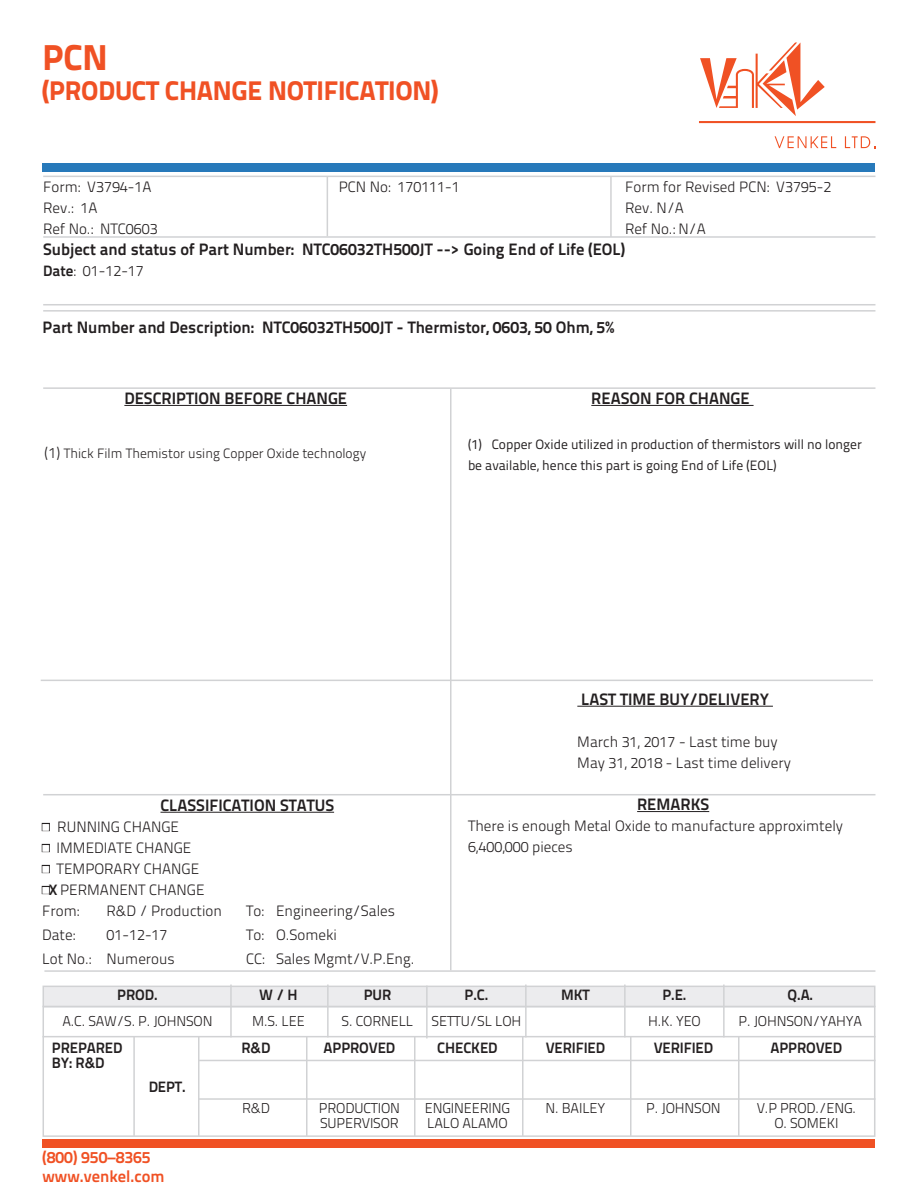
<style>
.page{position:relative;width:918px;height:1188px;background:#fff}
.page>*{position:absolute;margin:0;border:0;box-sizing:border-box;transform-origin:0 0}
.t1{font:800 36px "Titillium Text 22 L";color:#f05124}
.t2{font:800 27px "Titillium Text 22 L";letter-spacing:-.01em;color:#f05124}
.t3{font:700 16.5px "Titillium Text 22 L";color:#231f20}
.Contact_details{font:700 16.5px "Titillium Text 22 L";color:#f05124}
.t4{font:300 15px "Titillium Text 22 L";color:#231f20}
.Body_text{font:700 15px "Titillium Text 22 L";letter-spacing:-.01em;color:#231f20}
.Body_text-2{font:300 14.25px "Titillium Text 22 L";letter-spacing:-.01em;color:#231f20}
.t5{font:13.5px "Titillium Text 22 L";color:#231f20}
.t6{font:300 13.5px "Titillium Text 22 L";color:#231f20}
.s1{font-weight:700}
.s2{font-size:15px}
.s3{font-family:"Universal Newswith Comm Pi";font-weight:400;font-size:13.5px;color:#fff}
</style>
<div class="page">
<div style="left:43px;top:1140px;width:832px;height:8px;background:#f05124"></div>
<div style="left:43px;top:986px;width:832px;height:22px;background:#ececee"></div>
<hr style="left:327px;top:177px;width:1px;height:59px;background:#d1d2d4">
<div style="left:43px;top:163px;width:832px;height:8px;background:#2779ba"></div>
<svg style="left:700px;top:43px;width:125px;height:73px"></svg>
<svg style="left:775px;top:136px;width:61px;height:12px"></svg>
<svg style="left:845px;top:136px;width:30px;height:12px"></svg>
<hr style="left:699px;top:121px;width:176px;height:2px;background:#f05124">
<hr style="left:44px;top:970px;width:831px;height:2px;background:#d1d2d4">
<hr style="left:43px;top:236px;width:832px;height:2px;background:#d1d2d4">
<hr style="left:43px;top:176px;width:832px;height:1px;background:#d1d2d4">
<hr style="left:43px;top:304px;width:832px;height:1px;background:#d1d2d4">
<hr style="left:43px;top:310px;width:832px;height:2px;background:#d1d2d4">
<hr style="left:43px;top:387px;width:832px;height:2px;background:#d1d2d4">
<hr style="left:41px;top:680px;width:832px;height:1px;background:#d1d2d4">
<hr style="left:43px;top:794px;width:832px;height:1px;background:#d1d2d4">
<hr style="left:610px;top:177px;width:2px;height:60px;background:#d1d2d4">
<hr style="left:450px;top:389px;width:2px;height:581px;background:#d1d2d4">
<div style="left:43px;top:986px;width:832px;height:151px;border:2px solid #d1d2d4"></div>
<hr style="left:43px;top:1006px;width:832px;height:1px;background:#d1d2d4">
<hr style="left:43px;top:1036px;width:832px;height:1px;background:#d1d2d4">
<hr style="left:199px;top:1060px;width:676px;height:1px;background:#d1d2d4">
<hr style="left:199px;top:1098px;width:676px;height:2px;background:#d1d2d4">
<hr style="left:230px;top:985px;width:2px;height:52px;background:#d1d2d4">
<hr style="left:327px;top:985px;width:2px;height:52px;background:#d1d2d4">
<hr style="left:426px;top:986px;width:2px;height:52px;background:#d1d2d4">
<hr style="left:525px;top:985px;width:2px;height:52px;background:#d1d2d4">
<hr style="left:624px;top:985px;width:2px;height:52px;background:#d1d2d4">
<hr style="left:723px;top:985px;width:2px;height:52px;background:#d1d2d4">
<hr style="left:133px;top:1037px;width:2px;height:99px;background:#d1d2d4">
<hr style="left:198px;top:1037px;width:2px;height:99px;background:#d1d2d4">
<hr style="left:306px;top:1037px;width:2px;height:99px;background:#d1d2d4">
<hr style="left:414px;top:1037px;width:2px;height:99px;background:#d1d2d4">
<hr style="left:522px;top:1037px;width:2px;height:99px;background:#d1d2d4">
<hr style="left:630px;top:1037px;width:2px;height:99px;background:#d1d2d4">
<hr style="left:738px;top:1037px;width:2px;height:99px;background:#d1d2d4">
<hr style="left:160px;top:812px;width:174px;height:1px;background:#231f20">
<div style="left:42px;top:823px;width:8px;height:8px;border:2px solid #231f20"></div>
<div style="left:42px;top:844px;width:8px;height:8px;border:2px solid #231f20"></div>
<div style="left:42px;top:865px;width:8px;height:8px;border:2px solid #231f20"></div>
<div style="left:42px;top:886px;width:8px;height:8px;border:2px solid #231f20"></div>
<hr style="left:124px;top:405px;width:223px;height:1px;background:#231f20">
<hr style="left:591px;top:405px;width:163px;height:1px;background:#231f20">
<hr style="left:637px;top:811px;width:72px;height:1px;background:#231f20">
<hr style="left:577px;top:706px;width:196px;height:1px;background:#231f20">
<p class="t1" style="left:43px;top:29px;width:67px">PCN</p>
<p class="t2" style="left:43px;top:69px;width:397px">(PRODUCT CHANGE NOTIFICATION)</p>
<p class="t4" style="left:43px;top:176px;width:110px">Form: V3794-1A</p>
<p class="t4" style="left:339px;top:176px;width:123px">PCN No: 170111-1</p>
<p class="t4" style="left:625px;top:176px;width:208px">Form for Revised PCN: V3795-2</p>
<p class="t4" style="left:43px;top:197px;width:56px">Rev.: 1A</p>
<p class="t4" style="left:625px;top:197px;width:60px">Rev. N/A</p>
<p class="t4" style="left:43px;top:218px;width:116px">Ref No.: NTC0603</p>
<p class="t4" style="left:625px;top:218px;width:82px">Ref No.: N/A</p>
<p class="t3" style="left:43px;top:237px;width:583px">Subject and status of Part Number: NTC06032TH500JT --&gt; Going End of Life (EOL)</p>
<p class="t4" style="left:43px;top:260px;width:102px"><span class="s1">Date</span>: 01-12-17</p>
<p class="t3" style="left:43px;top:315px;width:573px">Part Number and Description: NTC06032TH500JT - Thermistor, 0603, 50 Ohm, 5%</p>
<p class="t3" style="left:124px;top:385px;width:224px">DESCRIPTION BEFORE CHANGE</p>
<p class="t6" style="left:45px;top:443px;width:323px"><span class="s2">(1)</span> Thick Film Themistor using Copper Oxide technology</p>
<p class="t3" style="left:591px;top:385px;width:160px">REASON FOR CHANGE</p>
<p class="t5" style="left:468px;top:434px;width:395px">(1) Copper Oxide utilized in production of thermistors will no longer</p>
<p class="t5" style="left:468px;top:455px;width:310px">be available, hence this part is going End of Life (EOL)</p>
<p class="t3" style="left:160px;top:792px;width:175px">CLASSIFICATION STATUS</p>
<p class="t4" style="left:42px;top:815px;width:139px"><span class="s3">n</span> RUNNING CHANGE</p>
<p class="t4" style="left:42px;top:836px;width:151px"><span class="s3">n</span> IMMEDIATE CHANGE</p>
<p class="t4" style="left:42px;top:857px;width:159px"><span class="s3">n</span> TEMPORARY CHANGE</p>
<p class="t4" style="left:42px;top:878px;width:164px"><span class="s3">n</span> PERMANENT CHANGE</p>
<p class="t4" style="left:42px;top:899px;width:39px">From:</p>
<p class="t4" style="left:107px;top:899px;width:117px">R&amp;D / Production</p>
<p class="t4" style="left:246px;top:899px;width:151px">To: Engineering/Sales</p>
<p class="t4" style="left:42px;top:923px;width:35px">Date:</p>
<p class="t4" style="left:107px;top:923px;width:62px">01-12-17</p>
<p class="t4" style="left:246px;top:923px;width:92px">To: O.Someki</p>
<p class="t4" style="left:42px;top:947px;width:134px">Lot No.: Numerous</p>
<p class="t4" style="left:246px;top:947px;width:170px">CC: Sales Mgmt/V.P.Eng.</p>
<p class="Body_text" style="left:49px;top:879px;width:10px">X</p>
<p class="t3" style="left:581px;top:686px;width:189px">LAST TIME BUY/DELIVERY</p>
<p class="t4" style="left:577px;top:730px;width:202px">March 31, 2017 - Last time buy</p>
<p class="t4" style="left:577px;top:751px;width:215px">May 31, 2018 - Last time delivery</p>
<p class="t3" style="left:637px;top:791px;width:74px">REMARKS</p>
<p class="t4" style="left:468px;top:815px;width:377px">There is enough Metal Oxide to manufacture approximtely</p>
<p class="t4" style="left:468px;top:836px;width:106px">6,400,000 pieces</p>
<p class="Body_text" style="left:117px;top:983px;width:42px">PROD.</p>
<p class="Body_text" style="left:259px;top:983px;width:40px">W / H</p>
<p class="Body_text" style="left:364px;top:983px;width:29px">PUR</p>
<p class="Body_text" style="left:465px;top:983px;width:25px">P.C.</p>
<p class="Body_text" style="left:561px;top:983px;width:30px">MKT</p>
<p class="Body_text" style="left:662px;top:983px;width:26px">P.E.</p>
<p class="Body_text" style="left:788px;top:983px;width:27px">Q.A.</p>
<p class="Body_text-2" style="left:62px;top:1011px;width:152px">A.C. SAW/S. P. JOHNSON</p>
<p class="Body_text-2" style="left:252px;top:1011px;width:54px">M.S. LEE</p>
<p class="Body_text-2" style="left:342px;top:1011px;width:73px">S. CORNELL</p>
<p class="Body_text-2" style="left:432px;top:1011px;width:91px">SETTU/SL LOH</p>
<p class="Body_text-2" style="left:648px;top:1011px;width:54px">H.K. YEO</p>
<p class="Body_text-2" style="left:739px;top:1011px;width:125px">P. JOHNSON/YAHYA</p>
<p class="Body_text" style="left:52px;top:1036px;width:72px">PREPARED</p>
<p class="Body_text" style="left:242px;top:1036px;width:30px">R&amp;D</p>
<p class="Body_text" style="left:324px;top:1036px;width:73px">APPROVED</p>
<p class="Body_text" style="left:437px;top:1036px;width:62px">CHECKED</p>
<p class="Body_text" style="left:546px;top:1036px;width:61px">VERIFIED</p>
<p class="Body_text" style="left:654px;top:1036px;width:61px">VERIFIED</p>
<p class="Body_text" style="left:771px;top:1036px;width:73px">APPROVED</p>
<p class="Body_text" style="left:52px;top:1051px;width:54px">BY: R&amp;D</p>
<p class="Body_text-2" style="left:242px;top:1098px;width:29px">R&amp;D</p>
<p class="Body_text-2" style="left:319px;top:1098px;width:83px">PRODUCTION</p>
<p class="Body_text-2" style="left:425px;top:1098px;width:87px">ENGINEERING</p>
<p class="Body_text-2" style="left:546px;top:1098px;width:61px">N. BAILEY</p>
<p class="Body_text-2" style="left:646px;top:1098px;width:76px">P. JOHNSON</p>
<p class="Body_text-2" style="left:757px;top:1098px;width:101px">V.P PROD./ENG.</p>
<p class="Body_text-2" style="left:320px;top:1113px;width:80px">SUPERVISOR</p>
<p class="Body_text-2" style="left:427px;top:1113px;width:82px">LALO ALAMO</p>
<p class="Body_text-2" style="left:774px;top:1113px;width:66px">O. SOMEKI</p>
<p class="Body_text" style="left:149px;top:1075px;width:39px">DEPT.</p>
<p class="Contact_details" style="left:43px;top:1144px;width:110px">(800) 950–8365</p>
<p class="Contact_details" style="left:43px;top:1164px;width:124px">www.venkel.com</p>
</div>
